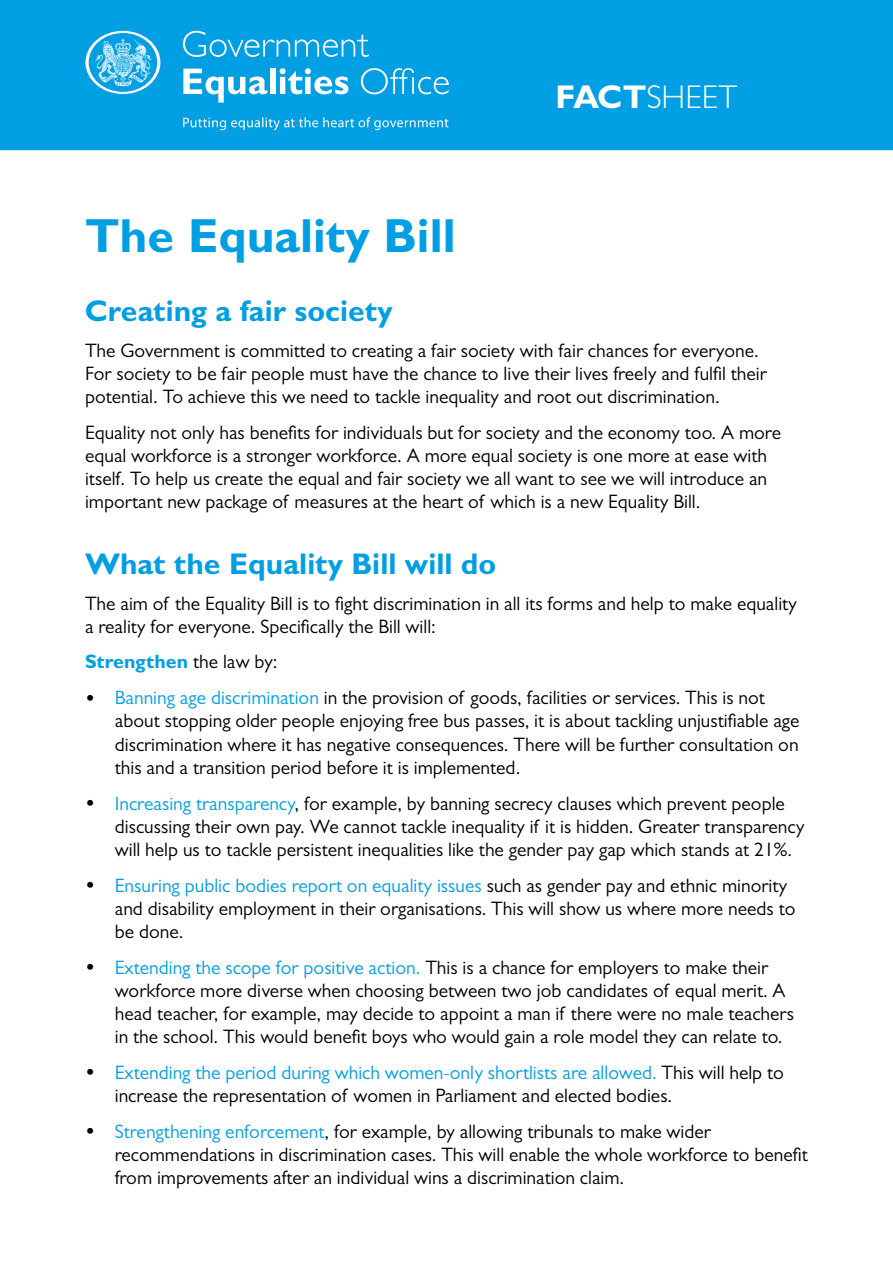
<style>
.page{position:relative;width:893px;height:1263px;background:#fff}
.page>*{position:absolute;margin:0;border:0;box-sizing:border-box;transform-origin:0 0}
.t1{font:700 48px "Gill Sans MT Pro";color:#009ee3}
.t2{font:300 33px "Gill Sans MT Pro";color:#fff}
.t3{font:700 30px "Gill Sans MT Pro";color:#009ee3}
.t4{font:19.5px/23.1px "Gill Sans MT Pro";color:#000}
.t5{font:700 19.5px "Gill Sans MT Pro";color:#009ee3}
.s1{font-weight:700}
.s2{font-weight:400;color:#000}
.s3{font-size:24px}
.s4{color:#009ee3}
</style>
<div class="page">
<div style="left:0;top:0;width:893px;height:150px;background:#009ee3"></div>
<svg style="left:183px;top:31px;width:186px;height:26px;background:#2caee7"></svg>
<svg style="left:361px;top:68px;width:88px;height:26px;background:#34b1e8"></svg>
<svg style="left:183px;top:69px;width:84px;height:34px"></svg>
<div style="left:270px;top:69px;width:5px;height:25px;background:#fff"></div>
<svg style="left:280px;top:68px;width:68px;height:26px"></svg>
<svg style="left:85px;top:31px;width:75px;height:63px;background:#4ab9ea"></svg>
<svg style="left:183px;top:117px;width:265px;height:13px;background:#32b1e8"></svg>
<h1 class="t1" style="left:85px;top:206px;width:372px">The Equality Bill</h1>
<h2 class="t2" style="left:555px;top:77px;width:184px"><span class="s1">FACT</span>SHEET</h2>
<h3 class="t3" style="left:85px;top:292px;width:309px">Creating a fair society</h3>
<p class="t4" style="left:85px;top:338px;width:683px">The Government is committed to creating a fair society with fair chances for everyone.<br>For society to be fair people must have the chance to live their lives freely and fulfil their potential. To achieve this we need to tackle inequality and root out discrimination.</p>
<p class="t4" style="left:85px;top:420px;width:698px">Equality not only has benefits for individuals but for society and the economy too. A more equal workforce is a stronger workforce. A more equal society is one more at ease with itself. To help us create the equal and fair society we all want to see we will introduce an important new package of measures at the heart of which is a new Equality Bill.</p>
<h3 class="t3" style="left:85px;top:545px;width:413px">What the Equality Bill will do</h3>
<p class="t4" style="left:85px;top:591px;width:713px">The aim of the Equality Bill is to fight discrimination in all its forms and help to make equality a reality for everyone. Specifically the Bill will:</p>
<p class="t5" style="left:85px;top:650px;width:194px">Strengthen <span class="s2">the law by:</span></p>
<p class="t4" style="left:115px;top:686px;width:686px;text-indent:-30px"><span class="s3">•</span> <span class="s4">Banning age discrimination</span> in the provision of goods, facilities or services. This is not about stopping older people enjoying free bus passes, it is about tackling unjustifiable age discrimination where it has negative consequences. There will be further consultation on this and a transition period before it is implemented.</p>
<p class="t4" style="left:115px;top:791px;width:691px;text-indent:-30px"><span class="s3">•</span> <span class="s4">Increasing transparency</span>, for example, by banning secrecy clauses which prevent people discussing their own pay. We cannot tackle inequality if it is hidden. Greater transparency will help us to tackle persistent inequalities like the gender pay gap which stands at 21%.</p>
<p class="t4" style="left:115px;top:873px;width:682px;text-indent:-30px"><span class="s3">•</span> <span class="s4">Ensuring public bodies report on equality issues</span> such as gender pay and ethnic minority and disability employment in their organisations. This will show us where more needs to be done.</p>
<p class="t4" style="left:115px;top:955px;width:681px;text-indent:-30px"><span class="s3">•</span> <span class="s4">Extending the scope for positive action.</span> This is a chance for employers to make their workforce more diverse when choosing between two job candidates of equal merit. A head teacher, for example, may decide to appoint a man if there were no male teachers in the school. This would benefit boys who would gain a role model they can relate to.</p>
<p class="t4" style="left:115px;top:1060px;width:671px;text-indent:-30px"><span class="s3">•</span> <span class="s4">Extending the period during which women-only shortlists are allowed.</span> This will help to increase the representation of women in Parliament and elected bodies.</p>
<p class="t4" style="left:115px;top:1119px;width:695px;text-indent:-30px"><span class="s3">•</span> <span class="s4">Strengthening enforcement</span>, for example, by allowing tribunals to make wider recommendations in discrimination cases. This will enable the whole workforce to benefit from improvements after an individual wins a discrimination claim.</p>
</div>
